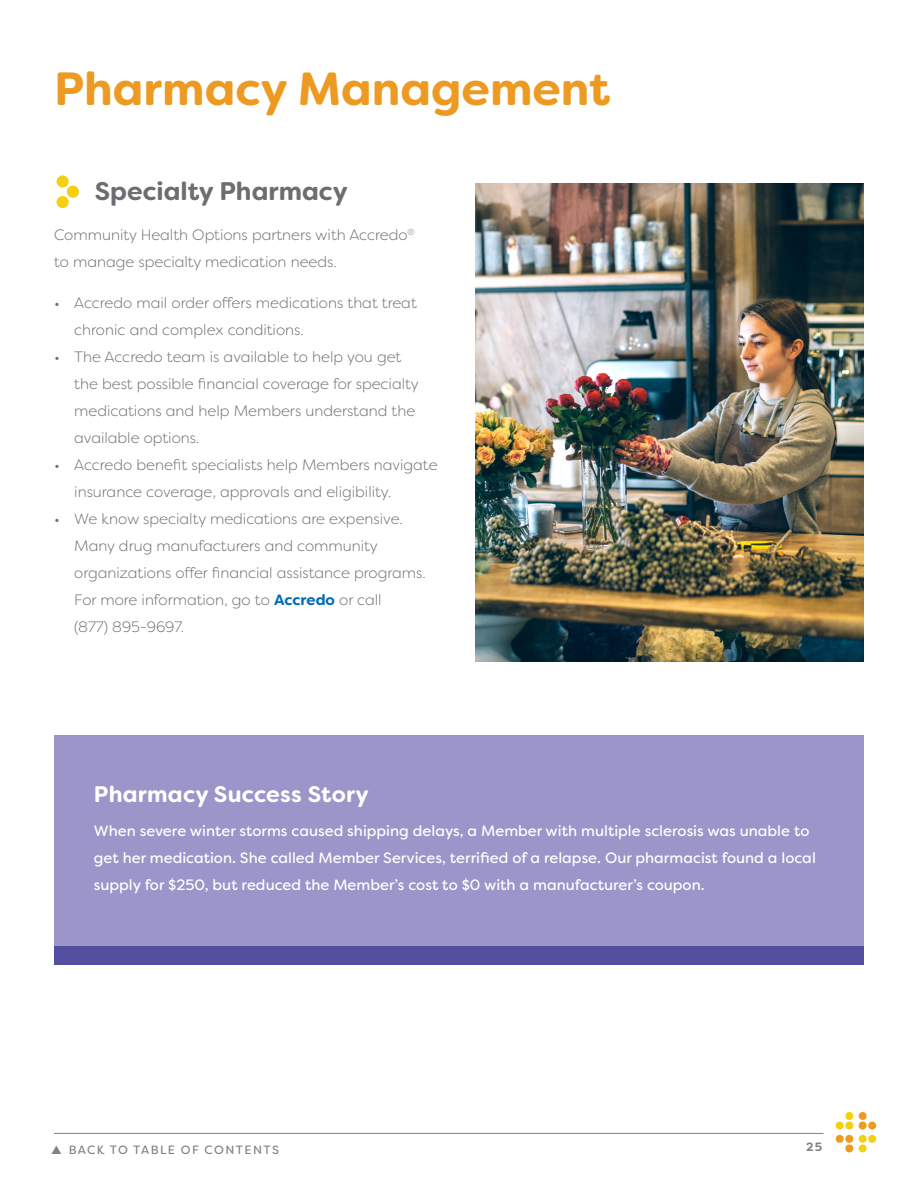
<style>
.page{position:relative;width:918px;height:1188px;background:#fff}
.page>*{position:absolute;margin:0;border:0;box-sizing:border-box;transform-origin:0 0}
.t1{font:700 46.5px "Filson Soft";color:#ed9a22}
.t2{font:700 25.5px "Filson Soft";color:#6d6e71}
.t3{font:700 22.5px "Filson Soft";letter-spacing:.01em;color:#fff}
.t4{font:300 15px/27px "Filson Soft";color:#6d6e71}
.t5{font:15px/27px "Filson Soft";color:#fff}
.t6{font:12px "Filson Soft";letter-spacing:.12em;color:#808285}
.t7{font:700 12px "Filson Soft";color:#808285}
.s1{font-weight:700;color:#006cb7}
</style>
<div class="page">
<svg style="left:835px;top:1112px;width:42px;height:41px"></svg>
<hr style="left:54px;top:1133px;width:770px;height:1px;background:#808285">
<svg style="left:56px;top:196px;width:20px;height:13px"></svg>
<div style="left:57px;top:196px;width:12px;height:12px;background:#f5d010;border-radius:50%"></div>
<div style="left:57px;top:175px;width:12px;height:13px;background:#f5d010;border-radius:50%"></div>
<div style="left:67px;top:186px;width:12px;height:12px;background:#f5d010;border-radius:50%"></div>
<div style="left:54px;top:735px;width:810px;height:221px;background:#9b95c9"></div>
<div style="left:54px;top:946px;width:810px;height:19px;background:#524fa1"></div>
<img style="left:475px;top:184px;width:389px;height:478px">
<h1 class="t1" style="left:54px;top:59px;width:558px">Pharmacy Management</h1>
<h2 class="t2" style="left:95px;top:175px;width:254px">Specialty Pharmacy</h2>
<p class="t4" style="left:54px;top:221px;width:362px">Community Health Options partners with Accredo<sup>® </sup>to manage specialty medication needs.</p>
<p class="t4" style="left:74px;top:289px;width:344px;text-indent:-20px">• Accredo mail order offers medications that treat chronic and complex conditions.</p>
<p class="t4" style="left:74px;top:343px;width:346px;text-indent:-20px">• The Accredo team is available to help you get the best possible financial coverage for specialty medications and help Members understand the available options.</p>
<p class="t4" style="left:74px;top:451px;width:365px;text-indent:-20px">• Accredo benefit specialists help Members navigate insurance coverage, approvals and eligibility.</p>
<p class="t4" style="left:74px;top:505px;width:353px;text-indent:-20px">• We know specialty medications are expensive.<br>Many drug manufacturers and community organizations offer financial assistance programs.<br>For more information, go to <span class="s1">Accredo</span> or call<br>(877) 895-9697.</p>
<h3 class="t3" style="left:94px;top:780px;width:276px">Pharmacy Success Story</h3>
<p class="t5" style="left:94px;top:817px;width:724px">When severe winter storms caused shipping delays, a Member with multiple sclerosis was unable to get her medication. She called Member Services, terrified of a relapse. Our pharmacist found a local supply for $250, but reduced the Member’s cost to $0 with a manufacturer’s coupon.</p>
<p class="t6" style="left:51px;top:1142px;width:229px">▲ BACK TO TABLE OF CONTENTS</p>
<p class="t7" style="left:806px;top:1139px;width:18px">25</p>
</div>
